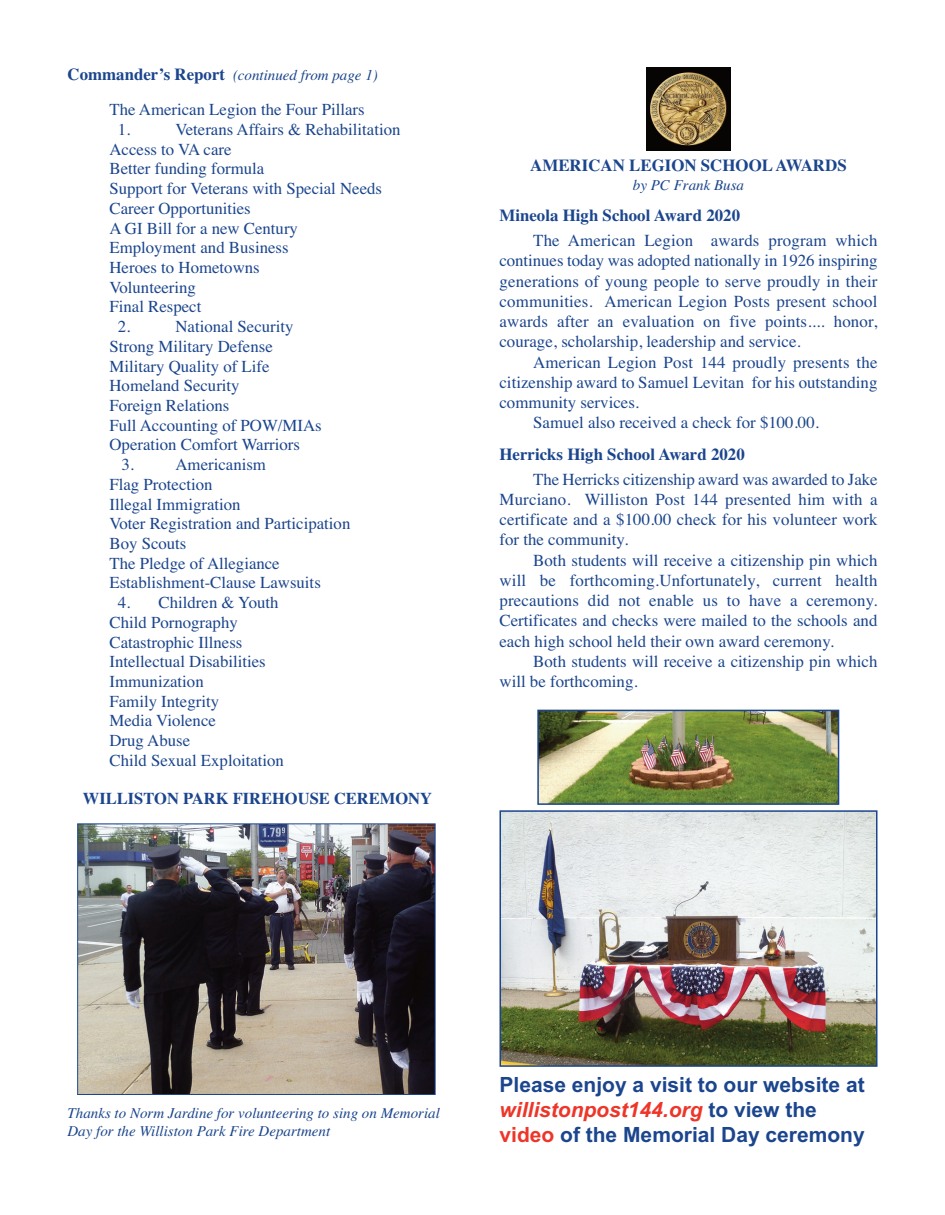
<style>
.page{position:relative;width:945px;height:1215px;background:#fff}
.page>*{position:absolute;margin:0;border:0;box-sizing:border-box;transform-origin:0 0}
.t1{font:700 21px/25.2px "Arial";color:#1b458d}
.t2{font:16.8px/19.6px "Times";color:#1b458d}
.t3{font:700 16.8px "Times";color:#1b458d}
.t4{font:700 16.5px "Times";color:#1b458d}
.t5{font:italic 15px/18px "Times";color:#1b458d}
.s1{font-weight:700;font-style:normal;font-size:16.8px}
.s2{font-style:italic;color:#ee3529}
.s3{color:#ee3529}
</style>
<div class="page">
<img style="left:647px;top:67px;width:83px;height:84px">
<img style="left:503px;top:813px;width:372px;height:251px">
<div style="left:500px;top:810px;width:378px;height:257px;border:2px solid #1b458d"></div>
<img style="left:79px;top:825px;width:355px;height:268px">
<div style="left:77px;top:823px;width:359px;height:272px;border:1px solid #1b458d"></div>
<img style="left:540px;top:713px;width:296px;height:89px">
<div style="left:537px;top:710px;width:302px;height:95px;border:2px solid #1b458d"></div>
<p class="t5" style="left:68px;top:66px;width:312px"><span class="s1">Commander’s Report</span> (continued from page 1)</p>
<p class="t2" style="left:118px;top:100px;width:248px;text-indent:-8px">The American Legion the Four Pillars<br>1.</p>
<p class="t2" style="left:176px;top:119px;width:227px">Veterans Affairs &amp; Rehabilitation</p>
<p class="t2" style="left:110px;top:139px;width:124px">Access to VA care</p>
<p class="t2" style="left:110px;top:159px;width:156px">Better funding formula</p>
<p class="t2" style="left:110px;top:179px;width:274px">Support for Veterans with Special Needs</p>
<p class="t2" style="left:110px;top:198px;width:143px">Career Opportunities</p>
<p class="t2" style="left:110px;top:218px;width:190px">A GI Bill for a new Century</p>
<p class="t2" style="left:110px;top:238px;width:181px">Employment and Business</p>
<p class="t2" style="left:110px;top:257px;width:152px">Heroes to Hometowns</p>
<p class="t2" style="left:110px;top:277px;width:88px">Volunteering</p>
<p class="t2" style="left:110px;top:297px;width:93px">Final Respect</p>
<p class="t2" style="left:118px;top:317px;width:14px">2.</p>
<p class="t2" style="left:176px;top:317px;width:120px">National Security</p>
<p class="t2" style="left:110px;top:336px;width:165px">Strong Military Defense</p>
<p class="t2" style="left:110px;top:356px;width:162px">Military Quality of Life</p>
<p class="t2" style="left:110px;top:376px;width:132px">Homeland Security</p>
<p class="t2" style="left:110px;top:395px;width:121px">Foreign Relations</p>
<p class="t2" style="left:110px;top:415px;width:214px">Full Accounting of POW/MIAs</p>
<p class="t2" style="left:110px;top:435px;width:192px">Operation Comfort Warriors</p>
<p class="t2" style="left:122px;top:455px;width:14px">3.</p>
<p class="t2" style="left:110px;top:455px;width:242px;text-indent:66px">Americanism<br>Flag Protection<br>Illegal Immigration<br>Voter Registration and Participation<br>Boy Scouts<br>The Pledge of Allegiance<br>Establishment-Clause Lawsuits</p>
<p class="t2" style="left:110px;top:592px;width:176px;text-indent:8px">4. Children &amp; Youth<br>Child Pornography<br>Catastrophic Illness<br>Intellectual Disabilities<br>Immunization<br>Family Integrity<br>Media Violence<br>Drug Abuse<br>Child Sexual Exploitation</p>
<p class="t4" style="left:83px;top:788px;width:351px">WILLISTON PARK FIREHOUSE CEREMONY</p>
<p class="t3" style="left:530px;top:155px;width:318px">AMERICAN LEGION SCHOOLAWARDS</p>
<p class="t5" style="left:633px;top:176px;width:113px">by PC Frank Busa</p>
<p class="t3" style="left:500px;top:206px;width:242px">Mineola High School Award 2020</p>
<p class="t2" style="left:500px;top:230px;width:380px;line-height:20.2px;text-align:justify;text-indent:34px">The American Legion awards program which continues today was adopted nationally in 1926 inspiring generations of young people to serve proudly in their communities. American Legion Posts present school awards after an evaluation on five points.... honor, courage, scholarship, leadership and service.</p>
<p class="t2" style="left:533px;top:352px;width:346px">American Legion Post 144 proudly presents the</p>
<p class="t2" style="left:500px;top:372px;width:379px">citizenship award to Samuel Levitan for his outstanding</p>
<p class="t2" style="left:500px;top:392px;width:141px">community services.</p>
<p class="t2" style="left:533px;top:413px;width:287px">Samuel also received a check for $100.00.</p>
<p class="t3" style="left:500px;top:444px;width:247px">Herricks High School Award 2020</p>
<p class="t2" style="left:500px;top:469px;width:380px;line-height:20.2px;text-align:justify;text-indent:34px">The Herricks citizenship award was awarded to Jake Murciano. Williston Post 144 presented him with a certificate and a $100.00 check for his volunteer work for the community.</p>
<p class="t2" style="left:500px;top:550px;width:380px;line-height:20.2px;text-align:justify;text-indent:34px">Both students will receive a citizenship pin which will be forthcoming.Unfortunately, current health precautions did not enable us to have a ceremony.<br>Certificates and checks were mailed to the schools and each high school held their own award ceremony.</p>
<p class="t2" style="left:500px;top:651px;width:379px;line-height:20.2px;text-indent:34px">Both students will receive a citizenship pin which will be forthcoming.</p>
<p class="t5" style="left:67px;top:1104px;width:374px">Thanks to Norm Jardine for volunteering to sing on Memorial<br>Day for the Williston Park Fire Department</p>
<p class="t1" style="left:500px;top:1072px;width:367px">Please enjoy a visit to our website at <span class="s2">willistonpost144.org</span> to view the <span class="s3">video</span> of the Memorial Day ceremony</p>
</div>
